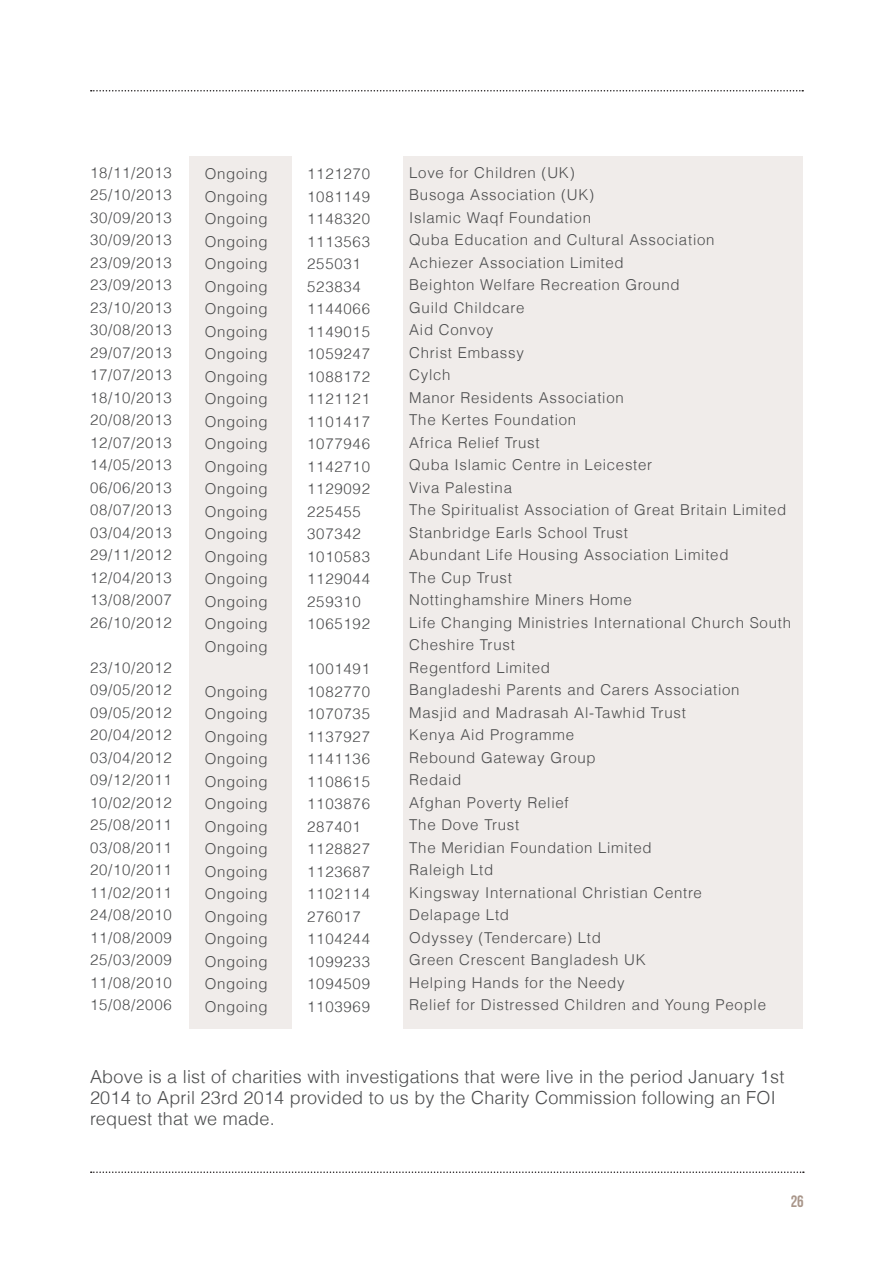
<style>
.page{position:relative;width:893px;height:1263px;background:#fff}
.page>*{position:absolute;margin:0;border:0;box-sizing:border-box;transform-origin:0 0}
.t1{font:300 18px/21px "Helvetica LT";letter-spacing:.015em;color:#4b4c4d}
.t2{font:700 16.5px "Bebas Neue";color:#532d15}
.t3{font:300 15px/22.5px "Helvetica LT";letter-spacing:.05em;color:#4b4c4d;text-align:justify}
</style>
<div class="page">
<svg style="left:91px;top:90px;width:712px;height:2px"></svg>
<svg style="left:91px;top:1171px;width:713px;height:2px"></svg>
<div style="left:403px;top:156px;width:400px;height:872px;background:#f0ecea"></div>
<div style="left:190px;top:156px;width:102px;height:872px;background:#f0ecea"></div>
<p class="t3" style="left:90px;top:161px;width:83px">18/11/2013<br>25/10/2013<br>30/09/2013<br>30/09/2013<br>23/09/2013<br>23/09/2013<br>23/10/2013<br>30/08/2013<br>29/07/2013<br>17/07/2013<br>18/10/2013<br>20/08/2013<br>12/07/2013<br>14/05/2013<br>06/06/2013<br>08/07/2013<br>03/04/2013<br>29/11/2012<br>12/04/2013<br>13/08/2007<br>26/10/2012</p>
<p class="t3" style="left:90px;top:656px;width:83px">23/10/2012<br>09/05/2012<br>09/05/2012<br>20/04/2012<br>03/04/2012<br>09/12/2011<br>10/02/2012<br>25/08/2011<br>03/08/2011<br>20/10/2011<br>11/02/2011<br>24/08/2010<br>11/08/2009<br>25/03/2009<br>11/08/2010<br>15/08/2006</p>
<p class="t3" style="left:205px;top:162px;width:64px">Ongoing Ongoing Ongoing Ongoing Ongoing Ongoing Ongoing Ongoing Ongoing Ongoing Ongoing Ongoing Ongoing Ongoing Ongoing Ongoing Ongoing Ongoing Ongoing Ongoing Ongoing Ongoing</p>
<p class="t3" style="left:205px;top:680px;width:64px">Ongoing Ongoing Ongoing Ongoing Ongoing Ongoing Ongoing Ongoing Ongoing Ongoing Ongoing Ongoing Ongoing Ongoing Ongoing</p>
<p class="t3" style="left:307px;top:163px;width:64px;text-align:left">1121270<br>1081149<br>1148320<br>1113563<br>255031<br>523834<br>1144066<br>1149015<br>1059247<br>1088172<br>1121121<br>1101417<br>1077946<br>1142710<br>1129092<br>225455<br>307342<br>1010583<br>1129044<br>259310<br>1065192</p>
<p class="t3" style="left:307px;top:658px;width:64px;text-align:left">1001491<br>1082770<br>1070735<br>1137927<br>1141136<br>1108615<br>1103876<br>287401<br>1128827<br>1123687<br>1102114<br>276017<br>1104244<br>1099233<br>1094509<br>1103969</p>
<p class="t3" style="left:409px;top:161px;width:383px;text-align:left">Love for Children (U K)<br>Busoga Association (U K)<br>Islamic Waqf Foundation<br>Quba Education and Cultural Association<br>Achiezer Association Limited<br>Beighton Welfare Recreation Ground<br>Guild Childcare<br>Aid Convoy<br>Christ Embassy<br>Cylch<br>Manor Residents Association<br>The Kertes Foundation<br>Africa Relief Trust<br>Quba Islamic Centre in Leicester<br>Viva Palestina<br>The Spiritualist Association of Great Britain Limited<br>Stanbridge Earls School Trust<br>Abundant Life Housing Association Limited<br>The Cup Trust<br>Nottinghamshire M iners Home<br>Life Changing M inistries International Church South<br>Cheshire Trust<br>Regentford Limited<br>Bangladeshi Parents and Carers Association<br>M asjid and M adrasah Al-Tawhid Trust<br>Kenya Aid Programme<br>Rebound Gateway Group<br>Redaid<br>Afghan Poverty Relief<br>The Dove Trust<br>The Meridian Foundation Limited<br>Raleigh Ltd<br>Kingsway International Christian Centre<br>Delapage Ltd<br>Odyssey (Tendercare) Ltd<br>Green Crescent Bangladesh U K<br>Helping Hands for the Needy<br>Relief for Distressed Children and Young People</p>
<p class="t1" style="left:90px;top:1066px;width:696px">Above is a list of charities with investigations that were live in the period January 1st<br>2014 to April 23rd 2014 provided to us by the Charity Commission following an FOI request that we made.</p>
<p class="t2" style="left:791px;top:1192px;width:15px">26</p>
</div>
